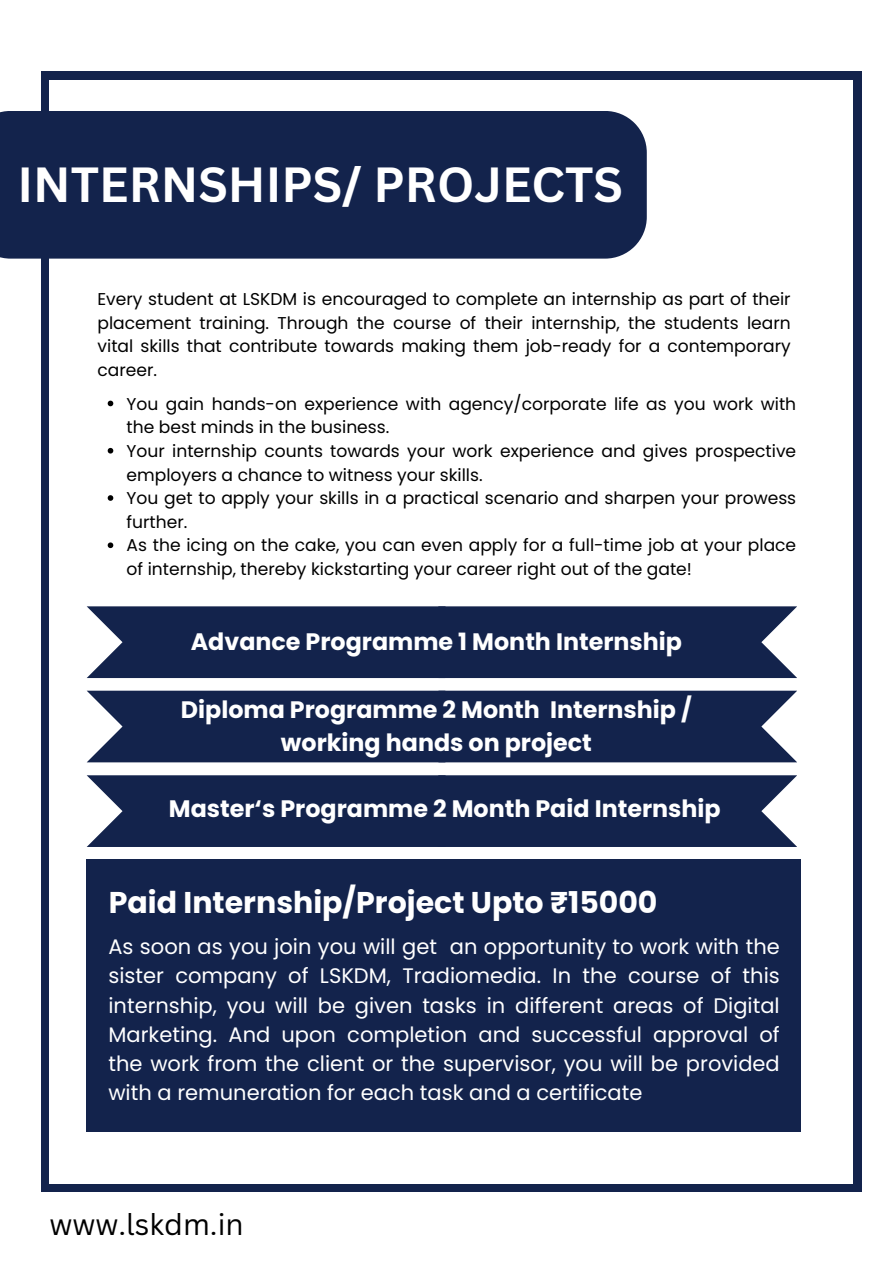
<style>
.page{position:relative;width:894px;height:1264px;background:#fff}
.page>*{position:absolute;margin:0;border:0;box-sizing:border-box;transform-origin:0 0}
.t1{font:700 48px "Canva Sans";color:#fff}
.t2{font:700 30px "Poppins";color:#fff}
.t3{font:29.4px "Canva Sans";color:#000}
.t4{font:700 23.85px/32.7px "Poppins";color:#fff;text-align:center}
.t5{font:21px/29.2px "Poppins";color:#fff;text-align:justify}
.t6{font:17.1px/23.7px "Poppins";color:#000}
</style>
<div class="page">
<div style="left:41px;top:71px;width:819px;height:1120px;background:#13234c"></div>
<div style="left:49px;top:80px;width:803px;height:1103px;background:#fff"></div>
<div style="left:0;top:111px;width:646px;height:147px;background:#13234c"></div>
<div style="left:87px;top:859px;width:714px;height:272px;background:#13234c"></div>
<svg style="left:108px;top:400px;width:5px;height:6px"></svg>
<svg style="left:108px;top:448px;width:5px;height:5px"></svg>
<svg style="left:108px;top:495px;width:5px;height:6px"></svg>
<svg style="left:108px;top:542px;width:5px;height:6px"></svg>
<div style="left:87px;top:690px;width:709px;height:72px;background:#13234c"></div>
<div style="left:87px;top:775px;width:709px;height:72px;background:#13234c"></div>
<div style="left:87px;top:606px;width:709px;height:72px;background:#13234c"></div>
<p class="t1" style="left:18px;top:151px;width:606px">INTERNSHIPS/ PROJECTS</p>
<h4 class="t6" style="left:97px;top:287px;width:694px;text-align:justify">Every student at LSKDM is encouraged to complete an internship as part of their placement training. Through the course of their internship, the students learn vital skills that contribute towards making them job-ready for a contemporary career.</h4>
<p class="t6" style="left:127px;top:392px;width:671px">You gain hands-on experience with agency/corporate life as you work with the best minds in the business.</p>
<p class="t6" style="left:127px;top:439px;width:671px">Your internship counts towards your work experience and gives prospective employers a chance to witness your skills.</p>
<p class="t6" style="left:127px;top:486px;width:671px">You get to apply your skills in a practical scenario and sharpen your prowess further.</p>
<p class="t6" style="left:127px;top:533px;width:671px">As the icing on the cake, you can even apply for a full-time job at your place of internship, thereby kickstarting your career right out of the gate!</p>
<h4 class="t4" style="left:191px;top:624px;width:492px">Advance Programme 1 Month Internship</h4>
<p class="t4" style="left:181px;top:693px;width:512px">Diploma Programme 2 Month Internship / working hands on project</p>
<p class="t4" style="left:169px;top:792px;width:553px">Master‘s Programme 2 Month Paid Internship</p>
<p class="t2" style="left:109px;top:881px;width:550px">Paid Internship/Project Upto ₹15000</p>
<p class="t5" style="left:108px;top:932px;width:672px">As soon as you join you will get an opportunity to work with the sister company of LSKDM, Tradiomedia. In the course of this internship, you will be given tasks in different areas of Digital Marketing. And upon completion and successful approval of the work from the client or the supervisor, you will be provided with a remuneration for each task and a certificate</p>
<p class="t3" style="left:49px;top:1203px;width:196px">www.lskdm.in</p>
</div>
